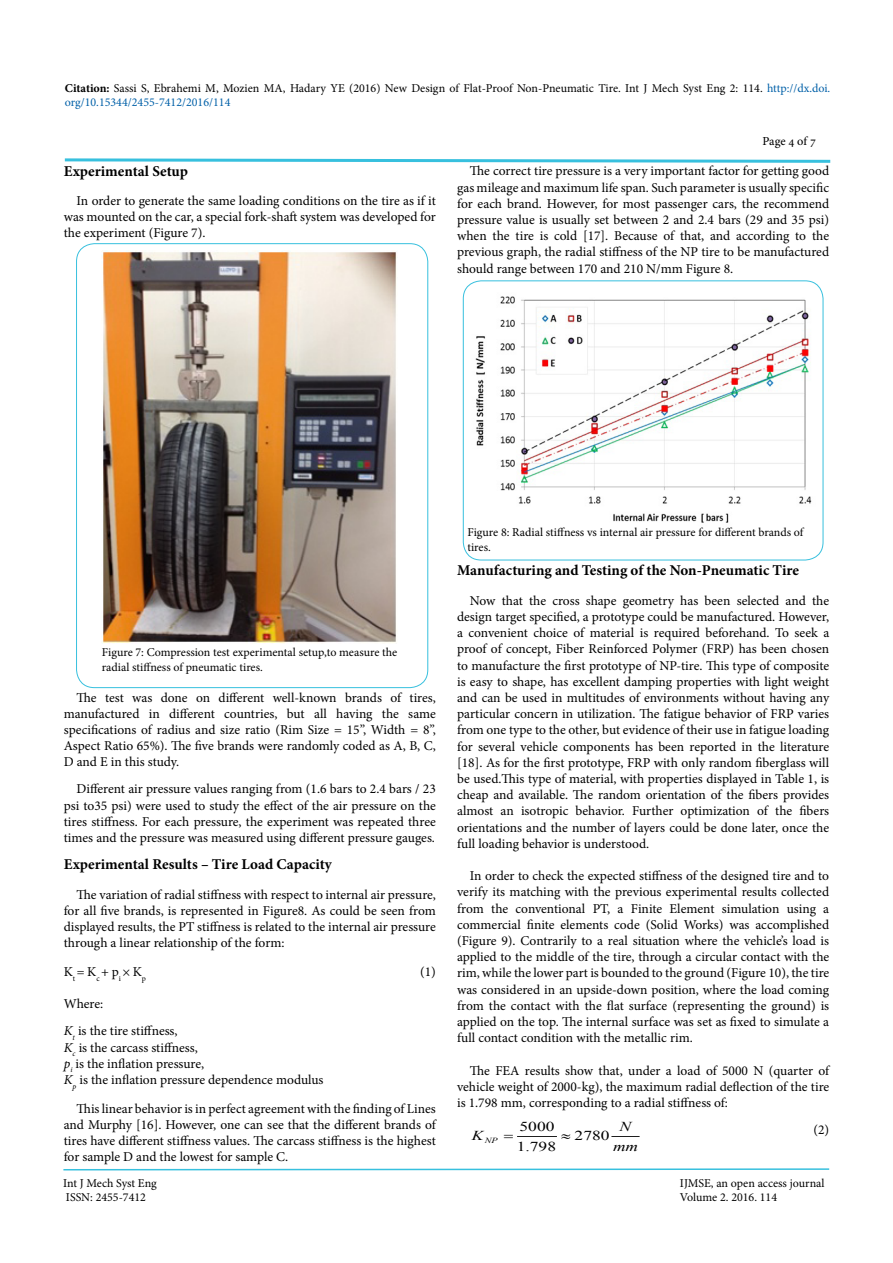
<style>
.page{position:relative;width:893px;height:1263px;background:#fff}
.page>*{position:absolute;margin:0;border:0;box-sizing:border-box;transform-origin:0 0}
.t1{font:700 15px "Minion Pro";color:#000}
.t2{font:13.65px "Times New Roman";color:#000;scale:1.28 1}
.t3{font:italic 13.65px "Times New Roman";color:#000;scale:1.28 1}
.t4{font:13.5px/16.2px "Minion Pro";color:#000;text-align:justify}
.t5{font:12px/14.4px "Minion Pro";color:#000}
.t6{font:12px "Adobe Hebrew";letter-spacing:-.01em;color:#000}
.t7{font:italic 7.8px "Times New Roman";color:#000;scale:1.28 1}
.s1{font-weight:700}
.s2{color:#0060a8}
.s3{font-style:italic}
</style>
<div class="page">
<svg style="left:63px;top:1168px;width:767px;height:3px"></svg>
<svg style="left:64px;top:158px;width:767px;height:5px"></svg>
<img style="left:102px;top:251px;width:295px;height:392px">
<img style="left:475px;top:296px;width:337px;height:227px">
<div style="left:463px;top:281px;width:360px;height:279px;border:1px solid #37c0de;border-radius:18px"></div>
<hr style="left:518px;top:1136px;width:38px;height:1px;background:#000">
<svg style="left:612px;top:1136px;width:27px;height:1px"></svg>
<p class="t5" style="left:65px;top:81px;width:767px"><span class="s1">Citation:</span> Sassi S, Ebrahemi M, Mozien MA, Hadary YE (2016) New Design of Flat-Proof Non-Pneumatic Tire. Int J Mech Syst Eng 2: 114. <span class="s2">http://dx.doi. org/10.15344/2455-7412/2016/114</span></p>
<p class="t6" style="left:763px;top:134px;width:55px">Page 4 of 7</p>
<p class="t1" style="left:64px;top:161px;width:126px">Experimental Setup</p>
<p class="t4" style="left:64px;top:192px;width:374px;text-indent:13px">In order to generate the same loading conditions on the tire as if it was mounted on the car, a special fork-shaft system was developed for the experiment (Figure 7).</p>
<p class="t4" style="left:457px;top:163px;width:374px;text-indent:13px">The correct tire pressure is a very important factor for getting good gas mileage and maximum life span. Such parameter is usually specific for each brand. However, for most passenger cars, the recommend pressure value is usually set between 2 and 2.4 bars (29 and 35 psi) when the tire is cold [17]. Because of that, and according to the previous graph, the radial stiffness of the NP tire to be manufactured should range between 170 and 210 N/mm Figure 8.</p>
<p class="t5" style="left:467px;top:525px;width:338px">Figure 8: Radial stiffness vs internal air pressure for different brands of tires.</p>
<p class="t1" style="left:457px;top:560px;width:343px">Manufacturing and Testing of the Non-Pneumatic Tire</p>
<p class="t4" style="left:457px;top:592px;width:374px;text-indent:13px">Now that the cross shape geometry has been selected and the design target specified, a prototype could be manufactured. However, a convenient choice of material is required beforehand. To seek a proof of concept, Fiber Reinforced Polymer (FRP) has been chosen to manufacture the first prototype of NP-tire. This type of composite is easy to shape, has excellent damping properties with light weight and can be used in multitudes of environments without having any particular concern in utilization. The fatigue behavior of FRP varies from one type to the other, but evidence of their use in fatigue loading for several vehicle components has been reported in the literature [18]. As for the first prototype, FRP with only random fiberglass will be used.This type of material, with properties displayed in Table 1, is cheap and available. The random orientation of the fibers provides almost an isotropic behavior. Further optimization of the fibers orientations and the number of layers could be done later, once the full loading behavior is understood.</p>
<p class="t4" style="left:457px;top:868px;width:374px;text-indent:13px">In order to check the expected stiffness of the designed tire and to verify its matching with the previous experimental results collected from the conventional PT, a Finite Element simulation using a commercial finite elements code (Solid Works) was accomplished (Figure 9). Contrarily to a real situation where the vehicle’s load is applied to the middle of the tire, through a circular contact with the rim, while the lower part is bounded to the ground (Figure 10), the tire was considered in an upside-down position, where the load coming from the contact with the flat surface (representing the ground) is applied on the top. The internal surface was set as fixed to simulate a full contact condition with the metallic rim.</p>
<p class="t4" style="left:457px;top:1062px;width:374px;text-indent:13px">The FEA results show that, under a load of 5000 N (quarter of vehicle weight of 2000-kg), the maximum radial deflection of the tire is 1.798 mm, corresponding to a radial stiffness of:</p>
<p class="t4" style="left:813px;top:1122px;width:17px">(2)</p>
<p class="t5" style="left:102px;top:645px;width:297px">Figure 7: Compression test experimental setup,to measure the radial stiffness of pneumatic tires.</p>
<p class="t4" style="left:64px;top:689px;width:374px;text-indent:13px">The test was done on different well-known brands of tires, manufactured in different countries, but all having the same specifications of radius and size ratio (Rim Size = 15”, Width = 8”, Aspect Ratio 65%). The five brands were randomly coded as A, B, C, D and E in this study.</p>
<p class="t4" style="left:64px;top:781px;width:374px;text-indent:13px">Different air pressure values ranging from (1.6 bars to 2.4 bars / 23 psi to35 psi) were used to study the effect of the air pressure on the tires stiffness. For each pressure, the experiment was repeated three times and the pressure was measured using different pressure gauges.</p>
<p class="t1" style="left:64px;top:853px;width:269px">Experimental Results – Tire Load Capacity</p>
<p class="t4" style="left:64px;top:886px;width:374px;text-indent:13px">The variation of radial stiffness with respect to internal air pressure, for all five brands, is represented in Figure8. As could be seen from displayed results, the PT stiffness is related to the internal air pressure through a linear relationship of the form:</p>
<p class="t4" style="left:64px;top:964px;width:84px">K<sub>t</sub> = K<sub>c</sub> + p<sub>i</sub> × K<sub>p</sub></p>
<p class="t4" style="left:420px;top:964px;width:17px">(1)</p>
<p class="t4" style="left:64px;top:991px;width:115px;line-height:27px">Where:<br><span class="s3">K</span><sub>t</sub> is the tire stiffness,</p>
<p class="t4" style="left:64px;top:1039px;width:261px;text-align:left"><span class="s3">K</span><sub>c</sub> is the carcass stiffness,<br><span class="s3">p</span><sub>i</sub> is the inflation pressure,<br><span class="s3">K</span><sub>p</sub> is the inflation pressure dependence modulus</p>
<p class="t4" style="left:64px;top:1100px;width:374px;text-indent:13px">This linear behavior is in perfect agreement with the finding of Lines and Murphy [16]. However, one can see that the different brands of tires have different stiffness values. The carcass stiffness is the highest for sample D and the lowest for sample C.</p>
<p class="t5" style="left:63px;top:1176px;width:95px">Int J Mech Syst Eng</p>
<p class="t5" style="left:680px;top:1176px;width:146px">IJMSE, an open access journal</p>
<p class="t5" style="left:66px;top:1190px;width:82px">ISSN: 2455-7412</p>
<p class="t5" style="left:680px;top:1190px;width:99px">Volume 2. 2016. 114</p>
<p class="t2" style="left:520px;top:1117px;width:29px">5000</p>
<p class="t3" style="left:619px;top:1117px;width:11px">N</p>
<p class="t2" style="left:561px;top:1126px;width:39px">≈ 2780</p>
<p class="t3" style="left:472px;top:1126px;width:11px">K</p>
<p class="t7" style="left:485px;top:1135px;width:12px">NP</p>
<p class="t2" style="left:517px;top:1137px;width:32px">1.798</p>
<p class="t3" style="left:613px;top:1136px;width:21px">mm</p>
</div>
